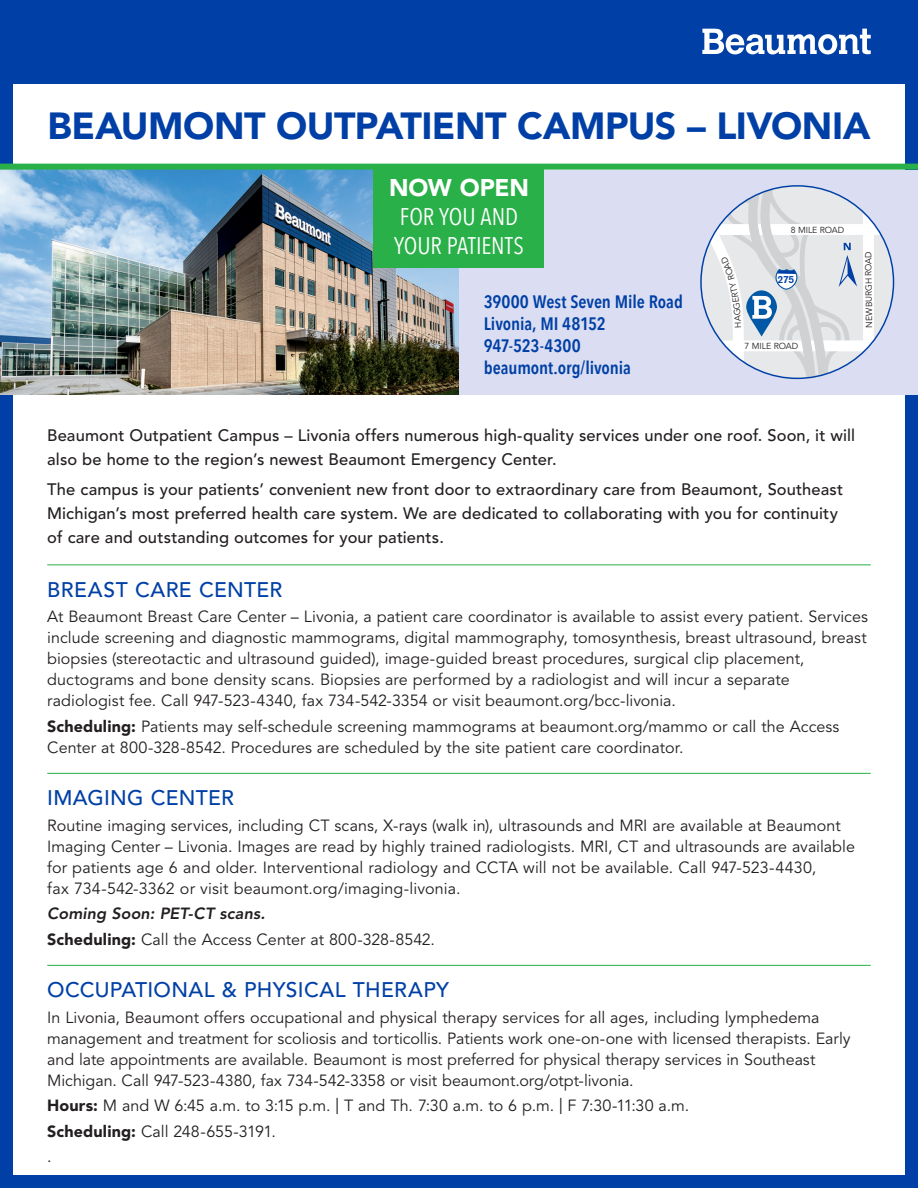
<style>
.page{position:relative;width:918px;height:1188px;background:#fff}
.page>*{position:absolute;margin:0;border:0;box-sizing:border-box;transform-origin:0 0}
.Header_Copy_-_Large{font:900 37.5px "Avenir LT Pro";letter-spacing:-.015em;color:#0040a6}
.Subhead{font:condensed 24px/28.8px "Avenir Next LT Pro";letter-spacing:-.005em;color:#fff}
._2022_SUB{font:500 21px "Avenir LT Pro";letter-spacing:.015em;color:#0040a6}
.Body_Copy{font:600 condensed 18px/21.8px "Avenir Next LT Pro";letter-spacing:-.005em;color:#0040a6}
.Body_10_75_13{font:500 16.5px/24px "Avenir LT Pro";letter-spacing:.005em;color:#231f20}
.Body_10_75_13-2{font:16.2px/21px "Avenir LT Pro";color:#231f20}
.Body_10_75_13-3{font:italic 800 16.2px "Avenir LT Pro";letter-spacing:.005em;color:#231f20}
.t1{font:500 10.2px "Akzidenz Grotesk Std";color:#0040a6}
.t2{font:8.7px "Avenir";letter-spacing:-.01em;color:#211e1e}
.s1{font-family:"Avenir LT Pro";font-weight:900;font-stretch:normal}
.s2{font-weight:900}
.s3{font-style:inherit}
</style>
<div class="page">
<div style="left:0;top:0;width:13px;height:1188px;background:#0040a6"></div>
<div style="left:905px;top:0;width:13px;height:1188px;background:#0040a6"></div>
<div style="left:0;top:1175px;width:918px;height:13px;background:#0040a6"></div>
<div style="left:0;top:0;width:918px;height:83px;background:#0040a6"></div>
<svg style="left:702px;top:29px;width:169px;height:25px"></svg>
<hr style="left:47px;top:564px;width:824px;height:1px;background:#2ab049">
<hr style="left:47px;top:773px;width:824px;height:1px;background:#2ab049">
<hr style="left:47px;top:965px;width:824px;height:1px;background:#2ab049">
<div style="left:459px;top:170px;width:459px;height:225px;background:#dbdef2"></div>
<svg style="left:701px;top:186px;width:193px;height:192px"></svg>
<img style="left:0;top:170px;width:459px;height:225px">
<div style="left:0;top:164px;width:918px;height:6px;background:#2ab049"></div>
<div style="left:374px;top:167px;width:170px;height:101px;background:#2ab049"></div>
<svg style="left:701px;top:186px;width:178px;height:192px"></svg>
<p class="Header_Copy_-_Large" style="left:48px;top:103px;width:824px">BEAUMONT OUTPATIENT CAMPUS – LIVONIA</p>
<p class="Subhead" style="left:389px;top:173px;width:141px"><span class="s1">NOW OPEN<br></span>FOR YOU AND<br>YOUR PATIENTS</p>
<p class="Body_Copy" style="left:484px;top:291px;width:201px">39000 West Seven Mile Road<br>Livonia, MI 48152<br>947-523-4300 beaumont.org/livonia</p>
<p class="t2" style="left:791px;top:225px;width:55px">8 MILE ROAD</p>
<p class="t1" style="left:778px;top:273px;width:18px">275</p>
<p class="t2" style="left:745px;top:341px;width:55px">7 MILE ROAD</p>
<p class="t2" style="left:864px;top:328px;width:78px;rotate:-91deg">NEWBURGH ROAD</p>
<p class="Body_10_75_13" style="left:47px;top:423px;width:809px">Beaumont Outpatient Campus – Livonia offers numerous high-quality services under one roof. Soon, it will also be home to the region’s newest Beaumont Emergency Center.</p>
<p class="Body_10_75_13" style="left:47px;top:477px;width:798px">The campus is your patients’ convenient new front door to extraordinary care from Beaumont, Southeast<br>Michigan’s most preferred health care system. We are dedicated to collaborating with you for continuity of care and outstanding outcomes for your patients.</p>
<p class="_2022_SUB" style="left:47px;top:577px;width:236px">BREAST CARE CENTER</p>
<p class="Body_10_75_13-2" style="left:47px;top:606px;width:822px">At Beaumont Breast Care Center – Livonia, a patient care coordinator is available to assist every patient. Services include screening and diagnostic mammograms, digital mammography, tomosynthesis, breast ultrasound, breast biopsies (stereotactic and ultrasound guided), image-guided breast procedures, surgical clip placement, ductograms and bone density scans. Biopsies are performed by a radiologist and will incur a separate radiologist fee. Call 947-523-4340, fax 734-542-3354 or visit beaumont.org/bcc-livonia.</p>
<p class="Body_10_75_13-2" style="left:47px;top:716px;width:794px"><span class="s2">Scheduling:</span> Patients may self-schedule screening mammograms at beaumont.org/mammo or call the Access<br>Center at 800-328-8542. Procedures are scheduled by the site patient care coordinator.</p>
<p class="_2022_SUB" style="left:47px;top:785px;width:188px">IMAGING CENTER</p>
<p class="Body_10_75_13-2" style="left:47px;top:815px;width:809px">Routine imaging services, including CT scans, X-rays (walk in), ultrasounds and MRI are available at Beaumont Imaging Center – Livonia. Images are read by highly trained radiologists. MRI, CT and ultrasounds are available for patients age 6 and older. Interventional radiology and CCTA will not be available. Call 947-523-4430,<br>fax 734-542-3362 or visit beaumont.org/imaging-livonia.</p>
<p class="Body_10_75_13-3" style="left:47px;top:904px;width:219px">Coming Soon: PET-CT scans.</p>
<p class="Body_10_75_13-2" style="left:47px;top:929px;width:389px"><span class="s2">Scheduling:</span> Call the Access Center at 800-328-8542.</p>
<p class="_2022_SUB" style="left:47px;top:977px;width:403px">OCCUPATIONAL &amp; PHYSICAL THERAPY</p>
<p class="Body_10_75_13-2" style="left:47px;top:1007px;width:805px">In Livonia, Beaumont offers occupational and physical therapy services for all ages, including lymphedema management and treatment for scoliosis and torticollis. Patients work one-on-one with licensed therapists. Early and late appointments are available. Beaumont is most preferred for physical therapy services in Southeast Michigan. Call 947-523-4380, fax 734-542-3358 or visit beaumont.org/otpt-livonia.</p>
<p class="Body_10_75_13-2" style="left:47px;top:1095px;width:643px"><span class="s2">Hours:</span> M and W 6:45 a.m. to 3:15 p.m. <span class="s3">|</span> T and Th. 7:30 a.m. to 6 p.m. <span class="s3">|</span> F 7:30-11:30 a.m.</p>
<p class="Body_10_75_13-2" style="left:47px;top:1121px;width:230px"><span class="s2">Scheduling:</span> Call 248-655-3191.</p>
<p class="Body_10_75_13-2" style="left:47px;top:1146px;width:6px">.</p>
</div>
